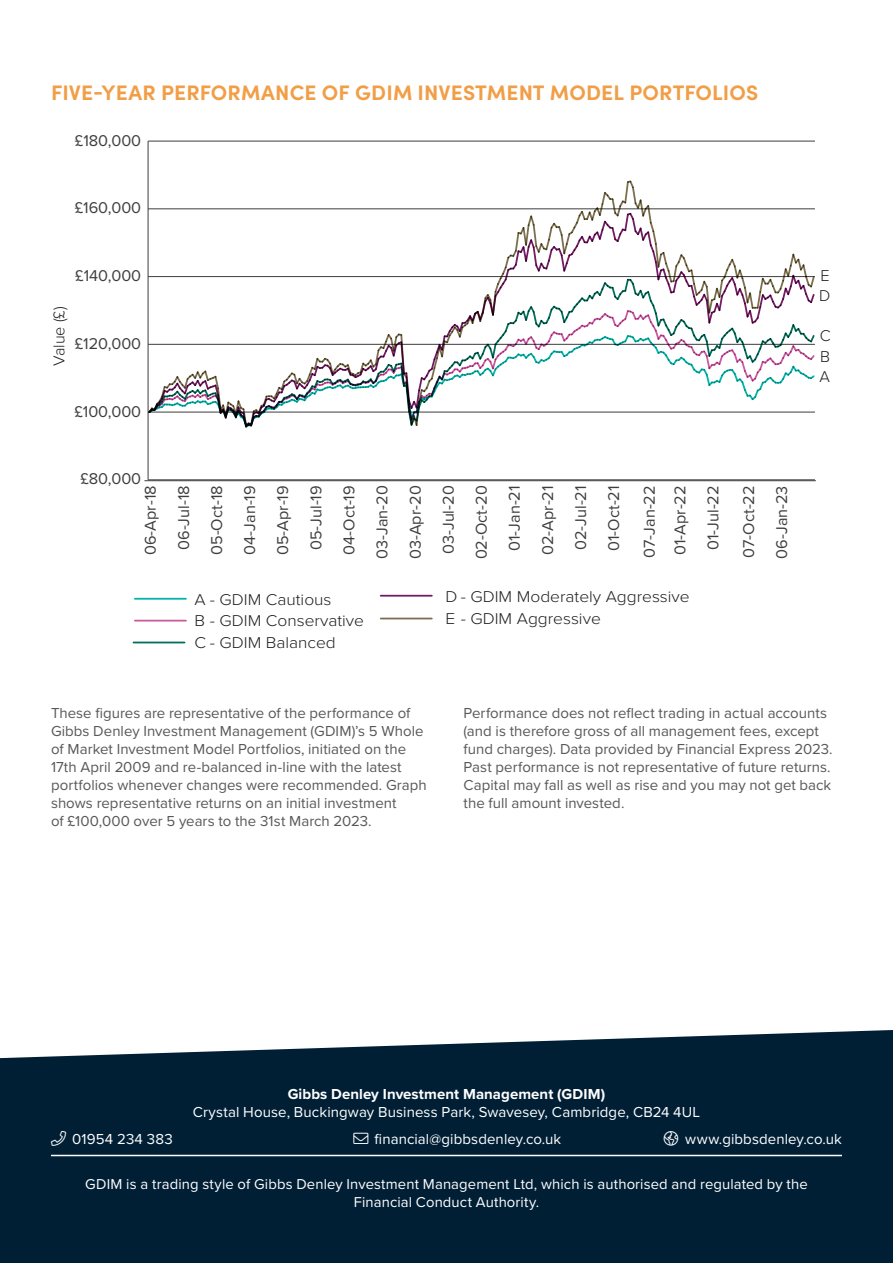
<style>
.page{position:relative;width:893px;height:1263px;background:#fff}
.page>*{position:absolute;margin:0;border:0;box-sizing:border-box;transform-origin:0 0}
.t1{font:700 21px "Sofia Pro";letter-spacing:.01em;color:#f19e47}
.t2{font:16.2px/33.2px "Proxima Nova";color:#3e3e3f;text-align:center}
.t3{font:300 16.2px "Proxima Nova";color:#231f20;scale:1.07 1}
.t4{font:300 16.2px/20.7px "Proxima Nova";color:#231f20}
.t5{font:15px/18px "Proxima Nova";color:#57585a}
.t6{font:15px "Proxima Nova";letter-spacing:.005em;color:#fff}
.t7{font:700 15px "Proxima Nova";letter-spacing:.005em;color:#fff}
.t8{font:14.85px/17.9px "Proxima Nova";letter-spacing:.01em;color:#fff;text-align:center}
</style>
<div class="page">
<hr style="left:135px;top:598px;width:51px;height:2px;background:#00b4ac">
<hr style="left:381px;top:618px;width:51px;height:1px;background:#7b6f4e">
<hr style="left:381px;top:595px;width:51px;height:2px;background:#731b63">
<hr style="left:135px;top:620px;width:51px;height:1px;background:#c75ca3">
<hr style="left:133px;top:642px;width:52px;height:1px;background:#006e5b">
<hr style="left:144px;top:480px;width:672px;height:1px;background:#3e3e3f">
<hr style="left:148px;top:141px;width:1px;height:339px;background:#3e3e3f">
<hr style="left:148px;top:141px;width:667px;height:1px;background:#3e3e3f">
<svg style="left:148px;top:181px;width:667px;height:247px"></svg>
<div style="left:0;top:1030px;width:893px;height:233px;background:#001f35"></div>
<hr style="left:51px;top:1155px;width:791px;height:1px;background:#fff">
<svg style="left:51px;top:1131px;width:15px;height:15px"></svg>
<svg style="left:664px;top:1131px;width:14px;height:14px"></svg>
<h1 class="t1" style="left:51px;top:77px;width:709px">FIVE-YEAR PERFORMANCE OF GDIM INVESTMENT MODEL PORTFOLIOS</h1>
<p class="t2" style="left:75px;top:123px;width:68px">£180,000</p>
<p class="t2" style="left:75px;top:191px;width:68px">£160,000</p>
<p class="t2" style="left:75px;top:258px;width:67px">£140,000</p>
<p class="t4" style="left:48px;top:366px;width:61px;rotate:-90deg">Value (£)</p>
<p class="t2" style="left:75px;top:326px;width:68px">£120,000</p>
<p class="t2" style="left:74px;top:394px;width:68px">£100,000</p>
<p class="t2" style="left:80px;top:462px;width:62px">£80,000</p>
<p class="t2" style="left:133px;top:555px;width:71px;rotate:-90deg">06-Apr-18</p>
<p class="t2" style="left:166px;top:550px;width:66px;rotate:-90deg">06-Jul-18</p>
<p class="t2" style="left:199px;top:559px;width:75px;rotate:-90deg">05-Oct-18<br>04-Jan-19<br>05-Apr-19<br>05-Jul-19<br>04-Oct-19<br>03-Jan-20<br>03-Apr-20<br>03-Jul-20<br>02-Oct-20<br>01-Jan-21<br>02-Apr-21</p>
<p class="t2" style="left:563px;top:550px;width:66px;rotate:-90deg">02-Jul-21</p>
<p class="t2" style="left:595px;top:558px;width:74px;line-height:35.7px;rotate:-90deg">01-Oct-21<br>07-Jan-22</p>
<p class="t2" style="left:663px;top:555px;width:71px;rotate:-90deg">01-Apr-22</p>
<p class="t3" style="left:194px;top:587px;width:130px">A - GDIM Cautious</p>
<p class="t3" style="left:194px;top:609px;width:160px">B - GDIM Conservative</p>
<p class="t3" style="left:194px;top:631px;width:134px">C - GDIM Balanced</p>
<p class="t3" style="left:445px;top:584px;width:230px">D - GDIM Moderately Aggressive</p>
<p class="t3" style="left:445px;top:607px;width:147px">E - GDIM Aggressive</p>
<p class="t2" style="left:696px;top:550px;width:66px;rotate:-90deg">01-Jul-22</p>
<p class="t2" style="left:731px;top:559px;width:75px;text-align:left;rotate:-90deg">07-Oct-22<br>06-Jan-23</p>
<p class="t4" style="left:819px;top:265px;width:13px;line-height:19.2px">E<br>D</p>
<p class="t4" style="left:820px;top:324px;width:13px;text-align:justify">C B A</p>
<p class="t5" style="left:51px;top:703px;width:377px">These figures are representative of the performance of Gibbs Denley Investment Management (GDIM)’s 5 Whole of Market Investment Model Portfolios, initiated on the 17th April 2009 and re-balanced in-line with the latest portfolios whenever changes were recommended. Graph shows representative returns on an initial investment<br>of £100,000 over 5 years to the 31st March 2023.</p>
<p class="t5" style="left:463px;top:703px;width:371px">Performance does not reflect trading in actual accounts (and is therefore gross of all management fees, except fund charges). Data provided by Financial Express 2023.<br>Past performance is not representative of future returns.<br>Capital may fall as well as rise and you may not get back the full amount invested.</p>
<p class="t7" style="left:288px;top:1082px;width:319px">Gibbs Denley Investment Management (GDIM)</p>
<p class="t6" style="left:193px;top:1100px;width:509px">Crystal House, Buckingway Business Park, Swavesey, Cambridge, CB24 4UL</p>
<p class="t6" style="left:51px;top:1128px;width:123px">□■ 01954 234 383</p>
<p class="t6" style="left:353px;top:1128px;width:209px">→ financial@gibbsdenley.co.uk</p>
<p class="t6" style="left:664px;top:1128px;width:180px">●□▲ www.gibbsdenley.co.uk</p>
<p class="t8" style="left:85px;top:1175px;width:724px">GDIM is a trading style of Gibbs Denley Investment Management Ltd, which is authorised and regulated by the<br>Financial Conduct Authority.</p>
</div>
